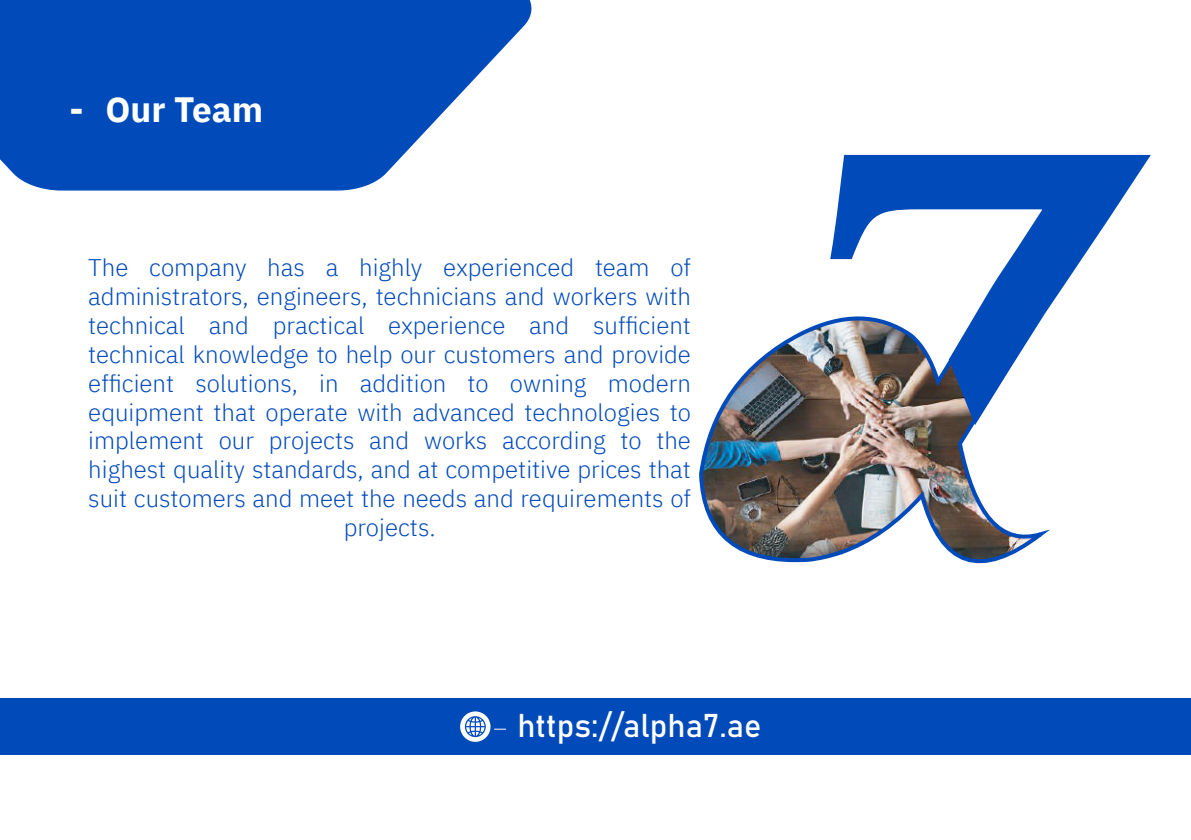
<style>
.page{position:relative;width:1191px;height:840px;background:#fff}
.page>*{position:absolute;margin:0;border:0;box-sizing:border-box;transform-origin:0 0}
.t1{font:700 35px "IBM Plex Sans Arabic";color:#fff}
.t2{font:32.6px "Bahnschrift";color:#fff}
.t3{font:300 24px/28.8px "IBM Plex Sans Arabic";color:#004aba;text-align:center}
</style>
<div class="page">
<div style="left:0;top:698px;width:1191px;height:56px;background:#004aba"></div>
<svg style="left:0;top:0;width:532px;height:190px;background:#2464c3"></svg>
<img style="left:699px;top:320px;width:351px;height:244px">
<svg style="left:829px;top:154px;width:322px;height:272px"></svg>
<svg style="left:460px;top:711px;width:30px;height:30px"></svg>
<svg style="left:465px;top:715px;width:21px;height:21px"></svg>
<h1 class="t1" style="left:70px;top:89px;width:195px">- Our Team</h1>
<p class="t3" style="left:88px;top:253px;width:604px">The company has a highly experienced team of administrators, engineers, technicians and workers with technical and practical experience and sufficient technical knowledge to help our customers and provide efficient solutions, in addition to owning modern equipment that operate with advanced technologies to implement our projects and works according to the highest quality standards, and at competitive prices that suit customers and meet the needs and requirements of projects.</p>
<h2 class="t2" style="left:517px;top:700px;width:245px">https://alpha7.ae</h2>
</div>
